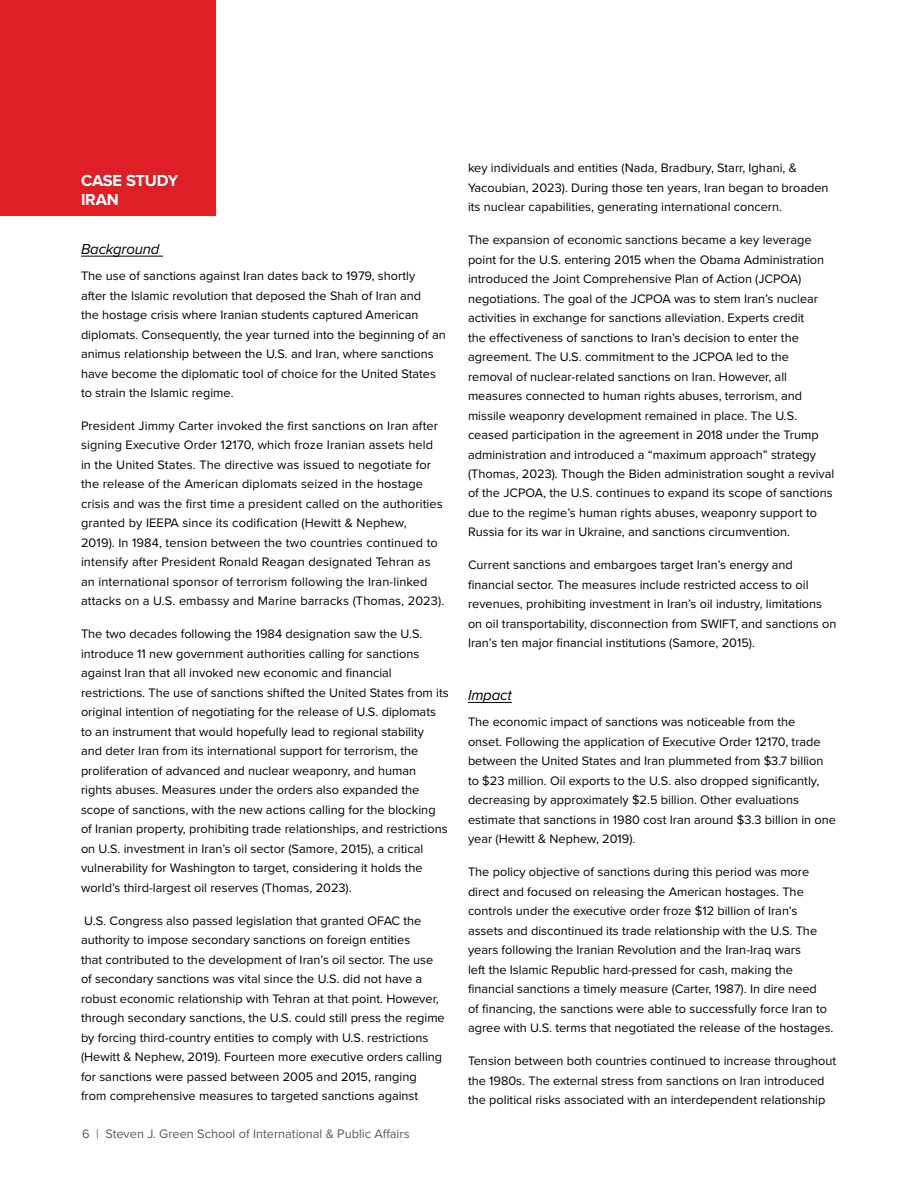
<style>
.page{position:relative;width:918px;height:1188px;background:#fff}
.page>*{position:absolute;margin:0;border:0;box-sizing:border-box;transform-origin:0 0}
.t1{font:700 16.5px/19.5px "Proxima Nova";letter-spacing:-.015em;color:#fff}
.t2{font:italic 15px "Proxima Nova";letter-spacing:-.015em;color:#000}
.t3{font:12.75px/19.5px "Proxima Nova";color:#000}
.t4{font:12.75px "Proxima Nova";color:#58595b}
</style>
<div class="page">
<hr style="left:81px;top:256px;width:82px;height:1px;background:#000">
<hr style="left:468px;top:702px;width:44px;height:1px;background:#000">
<div style="left:0;top:0;width:216px;height:216px;background:#df1e26"></div>
<p class="t1" style="left:81px;top:171px;width:99px">CASE STUDY<br>IRAN</p>
<p class="t2" style="left:81px;top:238px;width:80px">Background</p>
<p class="t3" style="left:81px;top:265px;width:366px">The use of sanctions against Iran dates back to 1979, shortly<br>after the Islamic revolution that deposed the Shah of Iran and<br>the hostage crisis where Iranian students captured American diplomats. Consequently, the year turned into the beginning of an animus relationship between the U.S. and Iran, where sanctions have become the diplomatic tool of choice for the United States to strain the Islamic regime.</p>
<p class="t3" style="left:81px;top:415px;width:365px">President Jimmy Carter invoked the first sanctions on Iran after signing Executive Order 12170, which froze Iranian assets held in the United States. The directive was issued to negotiate for the release of the American diplomats seized in the hostage crisis and was the first time a president called on the authorities granted by IEEPA since its codification (Hewitt &amp; Nephew,<br>2019). In 1984, tension between the two countries continued to intensify after President Ronald Reagan designated Tehran as an international sponsor of terrorism following the Iran-linked attacks on a U.S. embassy and Marine barracks (Thomas, 2023).</p>
<p class="t3" style="left:81px;top:624px;width:369px">The two decades following the 1984 designation saw the U.S. introduce 11 new government authorities calling for sanctions against Iran that all invoked new economic and financial restrictions. The use of sanctions shifted the United States from its original intention of negotiating for the release of U.S. diplomats to an instrument that would hopefully lead to regional stability<br>and deter Iran from its international support for terrorism, the proliferation of advanced and nuclear weaponry, and human rights abuses. Measures under the orders also expanded the scope of sanctions, with the new actions calling for the blocking of Iranian property, prohibiting trade relationships, and restrictions on U.S. investment in Iran’s oil sector (Samore, 2015), a critical vulnerability for Washington to target, considering it holds the world’s third-largest oil reserves (Thomas, 2023).</p>
<p class="t3" style="left:81px;top:910px;width:365px">U.S. Congress also passed legislation that granted OFAC the authority to impose secondary sanctions on foreign entities<br>that contributed to the development of Iran’s oil sector. The use of secondary sanctions was vital since the U.S. did not have a robust economic relationship with Tehran at that point. However, through secondary sanctions, the U.S. could still press the regime by forcing third-country entities to comply with U.S. restrictions (Hewitt &amp; Nephew, 2019). Fourteen more executive orders calling for sanctions were passed between 2005 and 2015, ranging from comprehensive measures to targeted sanctions against</p>
<p class="t4" style="left:82px;top:1124px;width:329px">6 | Steven J. Green School of International &amp; Public Affairs</p>
<p class="t3" style="left:468px;top:158px;width:362px">key individuals and entities (Nada, Bradbury, Starr, Ighani, &amp;<br>Yacoubian, 2023). During those ten years, Iran began to broaden its nuclear capabilities, generating international concern.</p>
<p class="t3" style="left:468px;top:230px;width:368px">The expansion of economic sanctions became a key leverage point for the U.S. entering 2015 when the Obama Administration introduced the Joint Comprehensive Plan of Action (JCPOA) negotiations. The goal of the JCPOA was to stem Iran’s nuclear activities in exchange for sanctions alleviation. Experts credit<br>the effectiveness of sanctions to Iran’s decision to enter the agreement. The U.S. commitment to the JCPOA led to the removal of nuclear-related sanctions on Iran. However, all measures connected to human rights abuses, terrorism, and missile weaponry development remained in place. The U.S. ceased participation in the agreement in 2018 under the Trump administration and introduced a “maximum approach” strategy (Thomas, 2023). Though the Biden administration sought a revival of the JCPOA, the U.S. continues to expand its scope of sanctions due to the regime’s human rights abuses, weaponry support to Russia for its war in Ukraine, and sanctions circumvention.</p>
<p class="t3" style="left:468px;top:555px;width:370px">Current sanctions and embargoes target Iran’s energy and financial sector. The measures include restricted access to oil revenues, prohibiting investment in Iran’s oil industry, limitations on oil transportability, disconnection from SWIFT, and sanctions on Iran’s ten major financial institutions (Samore, 2015).</p>
<p class="t2" style="left:468px;top:684px;width:45px">Impact</p>
<p class="t3" style="left:468px;top:712px;width:370px">The economic impact of sanctions was noticeable from the<br>onset. Following the application of Executive Order 12170, trade between the United States and Iran plummeted from $3.7 billion to $23 million. Oil exports to the U.S. also dropped significantly, decreasing by approximately $2.5 billion. Other evaluations estimate that sanctions in 1980 cost Iran around $3.3 billion in one year (Hewitt &amp; Nephew, 2019).</p>
<p class="t3" style="left:468px;top:862px;width:367px">The policy objective of sanctions during this period was more direct and focused on releasing the American hostages. The controls under the executive order froze $12 billion of Iran’s assets and discontinued its trade relationship with the U.S. The years following the Iranian Revolution and the Iran-Iraq wars<br>left the Islamic Republic hard-pressed for cash, making the financial sanctions a timely measure (Carter, 1987). In dire need<br>of financing, the sanctions were able to successfully force Iran to agree with U.S. terms that negotiated the release of the hostages.</p>
<p class="t3" style="left:468px;top:1051px;width:370px">Tension between both countries continued to increase throughout the 1980s. The external stress from sanctions on Iran introduced the political risks associated with an interdependent relationship</p>
</div>
